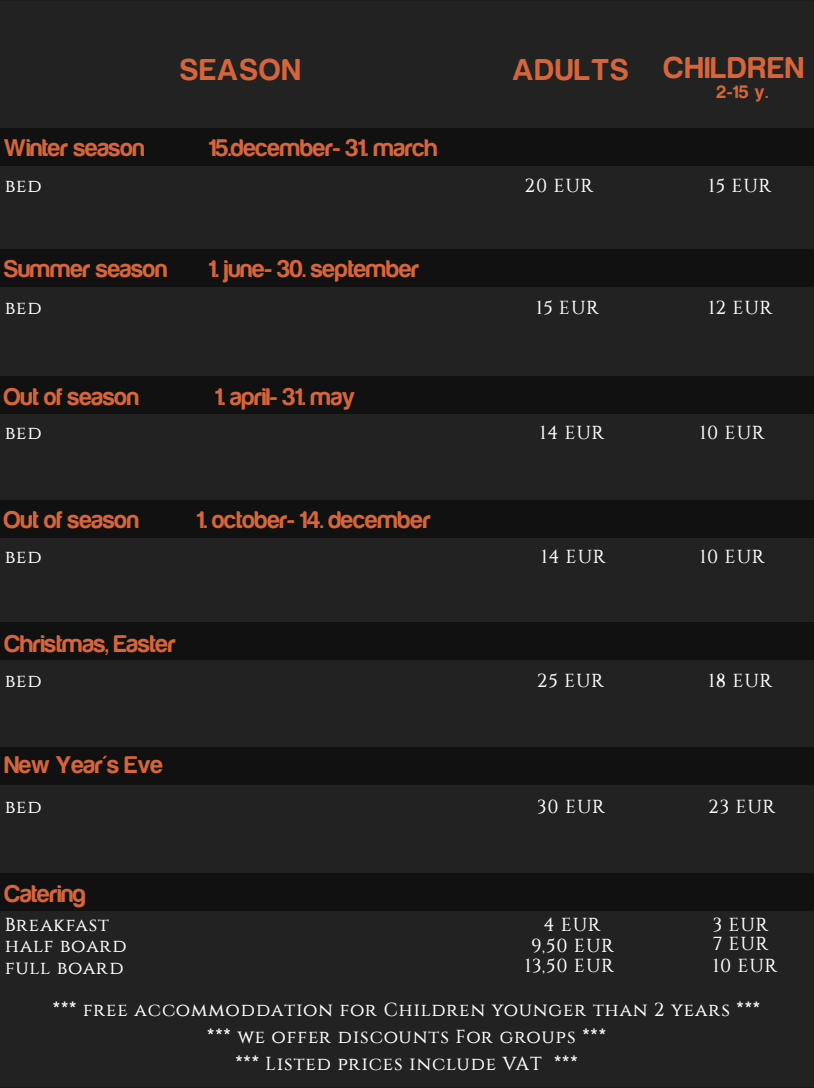
<style>
.page{position:relative;width:814px;height:1088px;background:#222}
.page>*{position:absolute;margin:0;border:0;box-sizing:border-box;transform-origin:0 0}
.t1{font:31.25px "Harabara";letter-spacing:.05em;color:#d6653b}
.t2{font:25px "Harabara";color:#d6653b}
.t3{font:18.75px/21.6px "Constantine";letter-spacing:.05em;color:#fff}
.t4{font:18.75px "Harabara";color:#d6653b}
</style>
<div class="page">
<div style="left:0;top:128px;width:814px;height:38px;background:#111"></div>
<div style="left:0;top:249px;width:814px;height:38px;background:#111"></div>
<div style="left:0;top:500px;width:814px;height:38px;background:#111"></div>
<div style="left:0;top:622px;width:814px;height:38px;background:#111"></div>
<div style="left:0;top:747px;width:814px;height:38px;background:#111"></div>
<div style="left:0;top:873px;width:814px;height:38px;background:#111"></div>
<div style="left:0;top:376px;width:814px;height:38px;background:#111"></div>
<h1 class="t1" style="left:180px;top:53px;width:121px">SEASON</h1>
<h1 class="t1" style="left:513px;top:52px;width:292px">ADULTS CHILDREN</h1>
<p class="t4" style="left:717px;top:82px;width:53px">2-15 y.</p>
<h2 class="t2" style="left:4px;top:135px;width:142px">Winter season</h2>
<h2 class="t2" style="left:209px;top:135px;width:230px">15.december- 31. march</h2>
<p class="t3" style="left:5px;top:175px;width:38px">bed</p>
<p class="t3" style="left:525px;top:175px;width:71px">20 EUR</p>
<p class="t3" style="left:708px;top:175px;width:65px">15 EUR</p>
<h2 class="t2" style="left:4px;top:256px;width:165px">Summer season</h2>
<h2 class="t2" style="left:209px;top:256px;width:212px">1. june- 30. september</h2>
<p class="t3" style="left:5px;top:297px;width:38px">bed</p>
<p class="t3" style="left:536px;top:297px;width:65px">15 EUR</p>
<p class="t3" style="left:708px;top:297px;width:66px">12 EUR</p>
<h2 class="t2" style="left:4px;top:383px;width:136px">Out of season</h2>
<h2 class="t2" style="left:215px;top:383px;width:142px">1. april- 31. may</h2>
<p class="t3" style="left:5px;top:422px;width:38px">bed</p>
<p class="t3" style="left:540px;top:422px;width:66px">14 EUR</p>
<p class="t3" style="left:700px;top:422px;width:67px">10 EUR</p>
<h2 class="t2" style="left:4px;top:507px;width:136px">Out of season</h2>
<h2 class="t2" style="left:197px;top:507px;width:235px">1. october- 14. december</h2>
<p class="t3" style="left:5px;top:546px;width:38px">bed</p>
<p class="t3" style="left:541px;top:546px;width:66px">14 EUR</p>
<p class="t3" style="left:700px;top:546px;width:67px">10 EUR</p>
<h2 class="t2" style="left:5px;top:631px;width:173px">Christmas, Easter</h2>
<p class="t3" style="left:5px;top:670px;width:38px">bed</p>
<p class="t3" style="left:537px;top:670px;width:69px">25 EUR</p>
<p class="t3" style="left:708px;top:670px;width:66px">18 EUR</p>
<h2 class="t2" style="left:5px;top:752px;width:160px">New Year's Eve</h2>
<p class="t3" style="left:5px;top:796px;width:38px">bed</p>
<h2 class="t2" style="left:5px;top:881px;width:83px">Catering</h2>
<p class="t3" style="left:537px;top:796px;width:70px">30 EUR</p>
<p class="t3" style="left:708px;top:796px;width:69px">23 EUR</p>
<p class="t3" style="left:5px;top:913px;width:106px">Breakfast</p>
<p class="t3" style="left:543px;top:913px;width:59px">4 EUR</p>
<p class="t3" style="left:713px;top:913px;width:58px">3 EUR</p>
<p class="t3" style="left:531px;top:935px;width:85px">9,50 EUR</p>
<p class="t3" style="left:713px;top:933px;width:58px">7 EUR</p>
<p class="t3" style="left:525px;top:955px;width:91px">13,50 EUR</p>
<p class="t3" style="left:713px;top:955px;width:67px">10 EUR</p>
<p class="t3" style="left:5px;top:935px;width:123px">half board full board</p>
<p class="t3" style="left:53px;top:998px;width:709px">*** free accommoddation for Children younger than 2 years ***</p>
<p class="t3" style="left:207px;top:1026px;width:400px">*** we offer discounts For groups ***</p>
<p class="t3" style="left:235px;top:1052px;width:344px">*** Listed prices include VAT ***</p>
</div>
